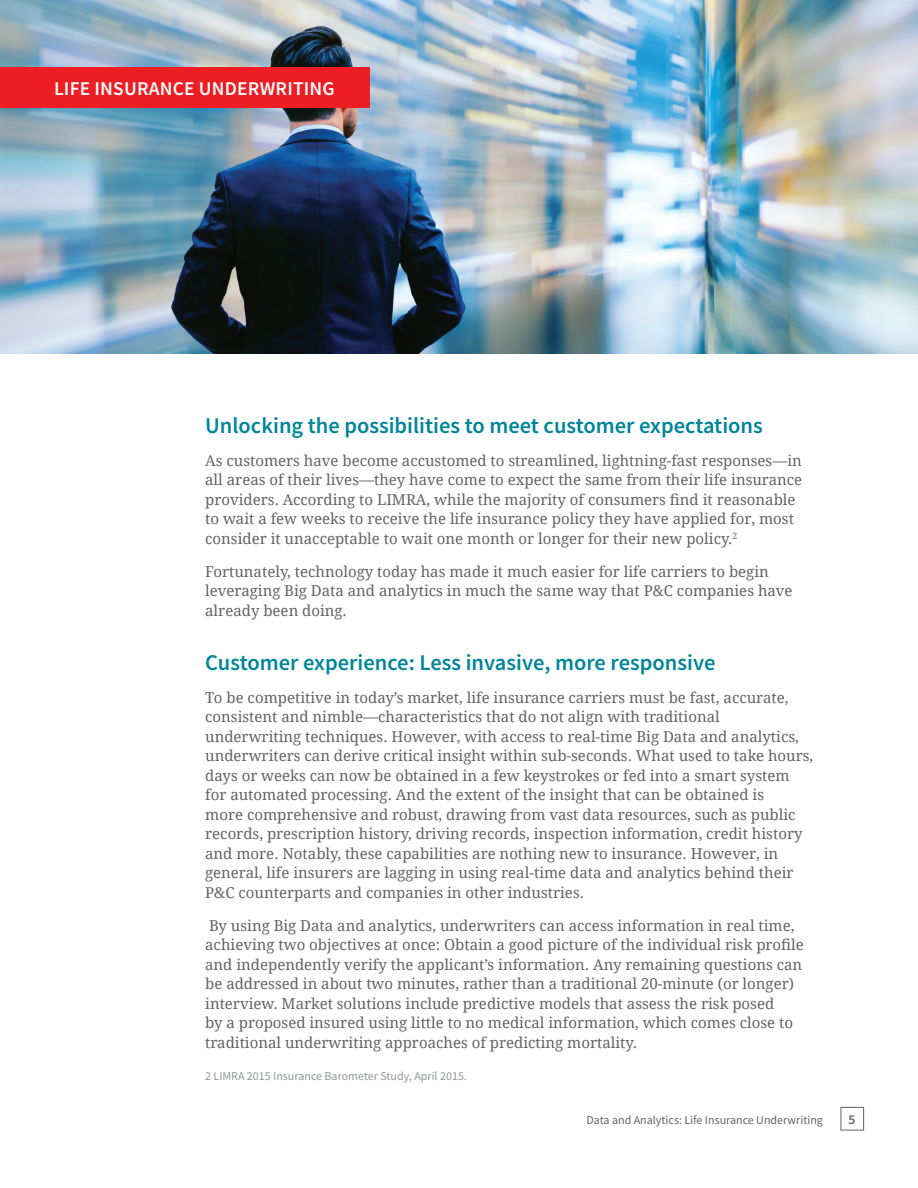
<style>
.page{position:relative;width:918px;height:1188px;background:#fff}
.page>*{position:absolute;margin:0;border:0;box-sizing:border-box;transform-origin:0 0}
.t1{font:600 22.5px "Source Sans Pro";color:#008599}
.t2{font:600 19.5px "Source Sans Pro";letter-spacing:.01em;color:#fff}
.t3{font:15px/19.5px "Droid Serif";color:#636366}
.t4{font:600 13.5px "Source Sans Pro";color:#636366}
.t5{font:12px "Source Sans Pro";color:#939598}
.t6{font:12px "Source Sans Pro";color:#636366}
</style>
<div class="page">
<div style="left:841px;top:1107px;width:23px;height:23px;border:1px solid #636366"></div>
<img style="left:0;top:0;width:918px;height:353px">
<div style="left:0;top:68px;width:370px;height:40px;background:#ee1d23"></div>
<h2 class="t2" style="left:54px;top:76px;width:282px">LIFE INSURANCE UNDERWRITING</h2>
<h1 class="t1" style="left:205px;top:410px;width:559px">Unlocking the possibilities to meet customer expectations</h1>
<p class="t3" style="left:205px;top:450px;width:599px">As customers have become accustomed to streamlined, lightning-fast responses—in all areas of their lives—they have come to expect the same from their life insurance providers. According to LIMRA, while the majority of consumers find it reasonable to wait a few weeks to receive the life insurance policy they have applied for, most consider it unacceptable to wait one month or longer for their new policy.<sup>2</sup></p>
<p class="t3" style="left:205px;top:561px;width:589px">Fortunately, technology today has made it much easier for life carriers to begin leveraging Big Data and analytics in much the same way that P&amp;C companies have already been doing.</p>
<h1 class="t1" style="left:205px;top:647px;width:512px">Customer experience: Less invasive, more responsive</h1>
<p class="t3" style="left:205px;top:687px;width:610px">To be competitive in today’s market, life insurance carriers must be fast, accurate, consistent and nimble—characteristics that do not align with traditional underwriting techniques. However, with access to real-time Big Data and analytics, underwriters can derive critical insight within sub-seconds. What used to take hours, days or weeks can now be obtained in a few keystrokes or fed into a smart system for automated processing. And the extent of the insight that can be obtained is<br>more comprehensive and robust, drawing from vast data resources, such as public records, prescription history, driving records, inspection information, credit history and more. Notably, these capabilities are nothing new to insurance. However, in general, life insurers are lagging in using real-time data and analytics behind their P&amp;C counterparts and companies in other industries.</p>
<p class="t3" style="left:205px;top:915px;width:600px">By using Big Data and analytics, underwriters can access information in real time, achieving two objectives at once: Obtain a good picture of the individual risk profile and independently verify the applicant’s information. Any remaining questions can be addressed in about two minutes, rather than a traditional 20-minute (or longer) interview. Market solutions include predictive models that assess the risk posed<br>by a proposed insured using little to no medical information, which comes close to traditional underwriting approaches of predicting mortality.</p>
<p class="t5" style="left:205px;top:1069px;width:263px">2 LIMRA 2015 Insurance Barometer Study, April 2015.</p>
<p class="t6" style="left:587px;top:1113px;width:238px">Data and Analytics: Life Insurance Underwriting</p>
<p class="t4" style="left:848px;top:1110px;width:8px">5</p>
</div>
